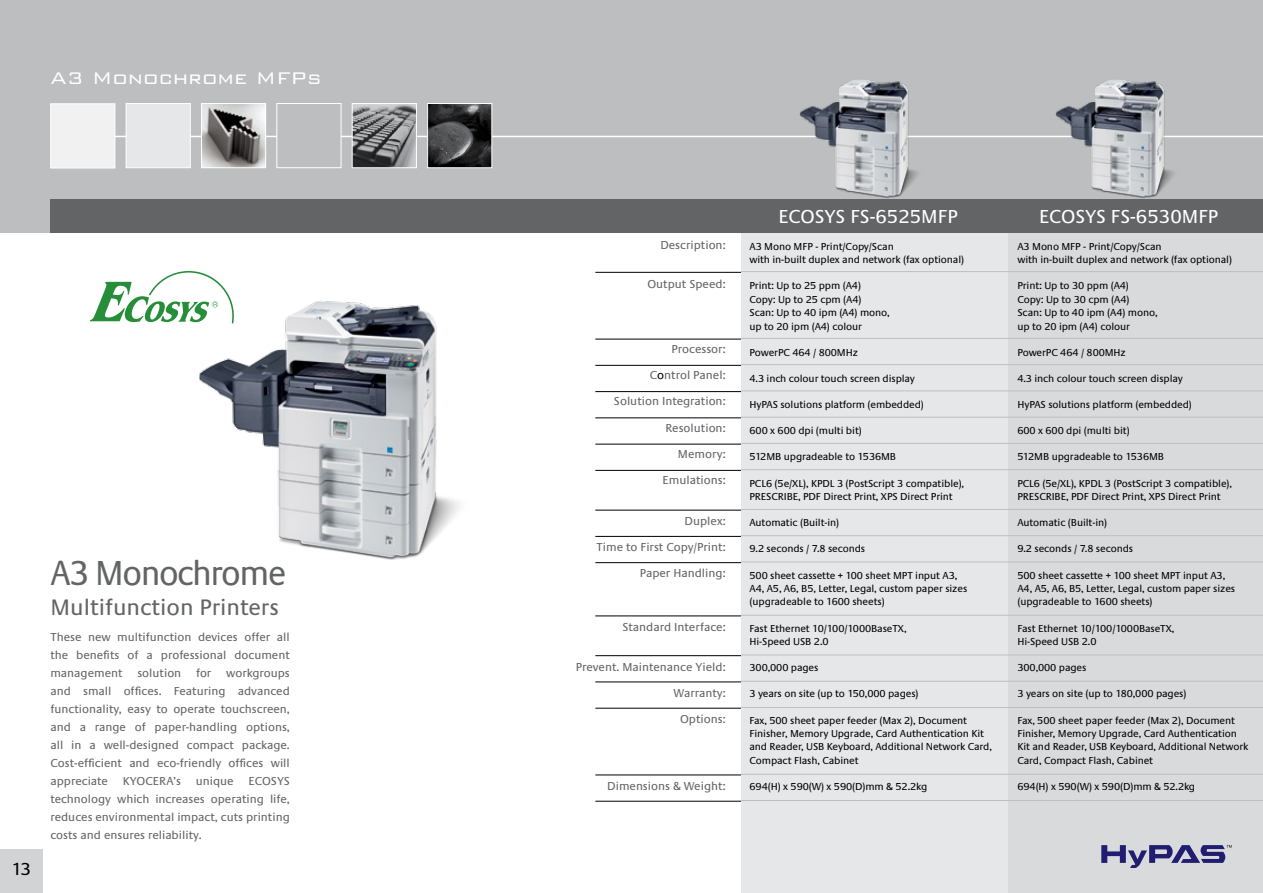
<style>
.page{position:relative;width:1263px;height:893px;background:#fff}
.page>*{position:absolute;margin:0;border:0;box-sizing:border-box;transform-origin:0 0}
.t1{font:36px "Praxis LT";color:#636466;scale:.94 1}
.t2{font:23.25px "Praxis LT";color:#636466}
.t3{font:300 22.5px "Bank Gothic BT";color:#fff}
.t4{font:19.5px "Praxis LT";color:#fff}
.t5{font:18px "Praxis LT";color:#000}
.t6{font:12px/18px "Praxis LT";color:#636466;text-align:right}
.t7{font:10.5px/13.5px "Praxis LT";letter-spacing:-.01em;color:#000}
.s1{color:#000}
</style>
<div class="page">
<div style="left:741px;top:232px;width:522px;height:661px;background:#e6e7e8"></div>
<div style="left:1009px;top:232px;width:254px;height:661px;background:#d9dadc"></div>
<div style="left:0;top:0;width:1263px;height:233px;background:#bcbec0"></div>
<div style="left:50px;top:200px;width:1213px;height:33px;background:#636466"></div>
<hr style="left:595px;top:272px;width:146px;height:1px;background:#000">
<hr style="left:595px;top:339px;width:146px;height:1px;background:#000">
<hr style="left:595px;top:365px;width:146px;height:1px;background:#000">
<hr style="left:595px;top:391px;width:146px;height:1px;background:#000">
<hr style="left:595px;top:417px;width:146px;height:1px;background:#000">
<hr style="left:595px;top:444px;width:146px;height:1px;background:#000">
<hr style="left:595px;top:470px;width:146px;height:1px;background:#000">
<hr style="left:595px;top:510px;width:146px;height:1px;background:#000">
<hr style="left:595px;top:536px;width:146px;height:1px;background:#000">
<hr style="left:595px;top:562px;width:146px;height:1px;background:#000">
<hr style="left:595px;top:615px;width:146px;height:1px;background:#000">
<hr style="left:595px;top:655px;width:146px;height:1px;background:#000">
<hr style="left:595px;top:681px;width:146px;height:1px;background:#000">
<hr style="left:595px;top:708px;width:146px;height:1px;background:#000">
<hr style="left:595px;top:775px;width:146px;height:1px;background:#000">
<hr style="left:595px;top:801px;width:146px;height:1px;background:#000">
<hr style="left:101px;top:136px;width:1162px;height:1px;background:#fff">
<hr style="left:741px;top:271px;width:522px;height:1px;background:#bcbec0">
<hr style="left:741px;top:338px;width:522px;height:1px;background:#bcbec0">
<hr style="left:741px;top:364px;width:522px;height:1px;background:#bcbec0">
<hr style="left:741px;top:390px;width:522px;height:1px;background:#bcbec0">
<hr style="left:741px;top:417px;width:522px;height:1px;background:#bcbec0">
<hr style="left:741px;top:443px;width:522px;height:1px;background:#bcbec0">
<hr style="left:741px;top:469px;width:522px;height:1px;background:#bcbec0">
<hr style="left:741px;top:509px;width:522px;height:1px;background:#bcbec0">
<hr style="left:741px;top:535px;width:522px;height:1px;background:#bcbec0">
<hr style="left:741px;top:562px;width:522px;height:1px;background:#bcbec0">
<hr style="left:741px;top:615px;width:522px;height:1px;background:#bcbec0">
<hr style="left:741px;top:655px;width:522px;height:1px;background:#bcbec0">
<hr style="left:741px;top:681px;width:522px;height:1px;background:#bcbec0">
<hr style="left:741px;top:707px;width:522px;height:1px;background:#bcbec0">
<hr style="left:741px;top:774px;width:522px;height:1px;background:#bcbec0">
<hr style="left:741px;top:800px;width:522px;height:1px;background:#bcbec0">
<img style="left:203px;top:105px;width:61px;height:61px">
<div style="left:201px;top:103px;width:65px;height:65px;border:1px solid #fff"></div>
<img style="left:354px;top:105px;width:61px;height:61px">
<div style="left:352px;top:103px;width:65px;height:65px;border:1px solid #fff"></div>
<div style="left:277px;top:103px;width:64px;height:65px;background:#bcbec0;border:1px solid #fff"></div>
<div style="left:126px;top:103px;width:65px;height:65px;background:#e6e7e8;border:1px solid #fff"></div>
<div style="left:50px;top:103px;width:65px;height:65px;background:#f1f1f2"></div>
<img style="left:429px;top:105px;width:61px;height:61px">
<div style="left:427px;top:103px;width:65px;height:65px;border:1px solid #fff"></div>
<img style="left:199px;top:301px;width:261px;height:259px">
<img style="left:799px;top:80px;width:128px;height:120px">
<img style="left:1056px;top:80px;width:127px;height:120px">
<svg style="left:90px;top:271px;width:144px;height:52px"></svg>
<svg style="left:1101px;top:845px;width:131px;height:23px"></svg>
<div style="left:0;top:849px;width:43px;height:44px;background:#d1d3d4"></div>
<p class="t3" style="left:50px;top:66px;width:272px">A3 Monochrome MFPs</p>
<p class="t5" style="left:11px;top:859px;width:21px">13</p>
<p class="t1" style="left:50px;top:554px;width:252px">A3 Monochrome</p>
<p class="t2" style="left:50px;top:594px;width:230px">M ultifunction Printers</p>
<p class="t6" style="left:50px;top:628px;width:241px;text-align:justify">These new multifunction devices offer all the benefits of a professional document management solution for workgroups and small offices. Featuring advanced functionality, easy to operate touchscreen, and a range of paper-handling options, all in a well-designed compact package.<br>Cost-efficient and eco-friendly offices will appreciate KYOCERA’s unique ECOSYS technology which increases operating life, reduces environmental impact, cuts printing costs and ensures reliability.</p>
<p class="t6" style="left:660px;top:236px;width:67px">Description:</p>
<p class="t6" style="left:647px;top:275px;width:80px">Output Speed:</p>
<p class="t6" style="left:614px;top:336px;width:113px;line-height:26.2px">Processor:<br>C<span class="s1">o</span>ntrol Panel:<br>Solution I ntegration:<br>Resolution:<br>Memory:<br>Emulations:</p>
<p class="t6" style="left:597px;top:508px;width:131px;line-height:26.2px">Duplex:<br>Time to First Copy/Print:<br>Paper Handling:</p>
<p class="t6" style="left:623px;top:618px;width:105px">Standard I nterface:</p>
<p class="t6" style="left:576px;top:654px;width:151px;line-height:26.2px">Prevent. Maintenance Yield:<br>Warranty:<br>Options:</p>
<p class="t6" style="left:607px;top:777px;width:120px">Dimensions &amp; Weight:</p>
<p class="t4" style="left:778px;top:206px;width:181px">ECOSYS FS-6525M FP</p>
<p class="t7" style="left:749px;top:240px;width:216px">A3 M ono M FP - Print/Copy/Scan<br>with in-built duplex and network (fax optional)</p>
<p class="t7" style="left:749px;top:279px;width:142px">Print: Up to 25 ppm (A4)<br>Copy: Up to 25 cpm (A4)<br>Scan: Up to 40 ipm (A4) mono, up to 20 ipm (A4) colour</p>
<p class="t7" style="left:749px;top:346px;width:110px">PowerPC 464 / 800M Hz</p>
<p class="t7" style="left:749px;top:372px;width:167px">4.3 inch colour touch screen display</p>
<p class="t7" style="left:749px;top:398px;width:176px">HyPAS solutions platform (embedded)</p>
<p class="t7" style="left:749px;top:424px;width:114px">600 x 600 dpi (multi bit)</p>
<p class="t7" style="left:749px;top:450px;width:140px">512MB upgradeable to 1536MB</p>
<p class="t7" style="left:749px;top:477px;width:216px">PCL6 (5e/XL), KPDL 3 (PostScript 3 compatible),<br>PRESCRIBE</p>
<p class="t7" style="left:798px;top:490px;width:156px">, PDF Direct Print, XPS Direct Print</p>
<p class="t7" style="left:749px;top:516px;width:91px">Automatic (Built-in)</p>
<p class="t7" style="left:749px;top:542px;width:117px">9.2 seconds / 7.8 seconds</p>
<p class="t7" style="left:749px;top:568px;width:219px">500 sheet cassette + 100 sheet M PT input A3,<br>A4, A5, A6, B5, Letter, Legal, custom paper sizes (upgradeable to 1600 sheets)</p>
<p class="t7" style="left:749px;top:622px;width:158px">Fast Ethernet 10/100/1000BaseTX,<br>Hi-Speed USB 2.0</p>
<p class="t7" style="left:749px;top:661px;width:70px">300,000 pages</p>
<p class="t7" style="left:749px;top:687px;width:171px">3 years on site (up to 150,000 pages)</p>
<p class="t7" style="left:749px;top:713px;width:244px">Fax, 500 sheet paper feeder (M ax 2), Document Finisher, Memory Upgrade, Card Authentication Kit and Reader, USB Keyboard, Additional Network Card, Compact Flash, Cabinet</p>
<p class="t7" style="left:749px;top:780px;width:179px">694(H) x 590(W) x 590(D)mm &amp; 52.2kg</p>
<p class="t4" style="left:1039px;top:206px;width:181px">ECOSYS FS-6530M FP</p>
<p class="t7" style="left:1017px;top:240px;width:216px">A3 M ono M FP - Print/Copy/Scan<br>with in-built duplex and network (fax optional)</p>
<p class="t7" style="left:1017px;top:279px;width:142px">Print: Up to 30 ppm (A4)<br>Copy: Up to 30 cpm (A4)<br>Scan: Up to 40 ipm (A4) mono, up to 20 ipm (A4) colour</p>
<p class="t7" style="left:1017px;top:346px;width:110px">PowerPC 464 / 800M Hz</p>
<p class="t7" style="left:1017px;top:372px;width:167px">4.3 inch colour touch screen display</p>
<p class="t7" style="left:1017px;top:398px;width:176px">HyPAS solutions platform (embedded)</p>
<p class="t7" style="left:1017px;top:424px;width:114px">600 x 600 dpi (multi bit)</p>
<p class="t7" style="left:1017px;top:450px;width:140px">512MB upgradeable to 1536MB</p>
<p class="t7" style="left:1017px;top:477px;width:216px">PCL6 (5e/XL), KPDL 3 (PostScript 3 compatible),<br>PRESCRIBE</p>
<p class="t7" style="left:1066px;top:490px;width:156px">, PDF Direct Print, XPS Direct Print</p>
<p class="t7" style="left:1017px;top:516px;width:91px">Automatic (Built-in)</p>
<p class="t7" style="left:1017px;top:542px;width:117px">9.2 seconds / 7.8 seconds</p>
<p class="t7" style="left:1017px;top:568px;width:219px">500 sheet cassette + 100 sheet M PT input A3,<br>A4, A5, A6, B5, Letter, Legal, custom paper sizes (upgradeable to 1600 sheets)</p>
<p class="t7" style="left:1017px;top:622px;width:158px">Fast Ethernet 10/100/1000BaseTX,<br>Hi-Speed USB 2.0</p>
<p class="t7" style="left:1017px;top:661px;width:70px">300,000 pages</p>
<p class="t7" style="left:1017px;top:687px;width:171px">3 years on site (up to 180,000 pages)</p>
<p class="t7" style="left:1017px;top:713px;width:232px">Fax, 500 sheet paper feeder (M ax 2), Document Finisher, Memory Upgrade, Card Authentication Kit and Reader, USB Keyboard, Additional N etwork Card, Compact Flash, Cabinet</p>
<p class="t7" style="left:1017px;top:780px;width:179px">694(H) x 590(W) x 590(D)mm &amp; 52.2kg</p>
</div>
